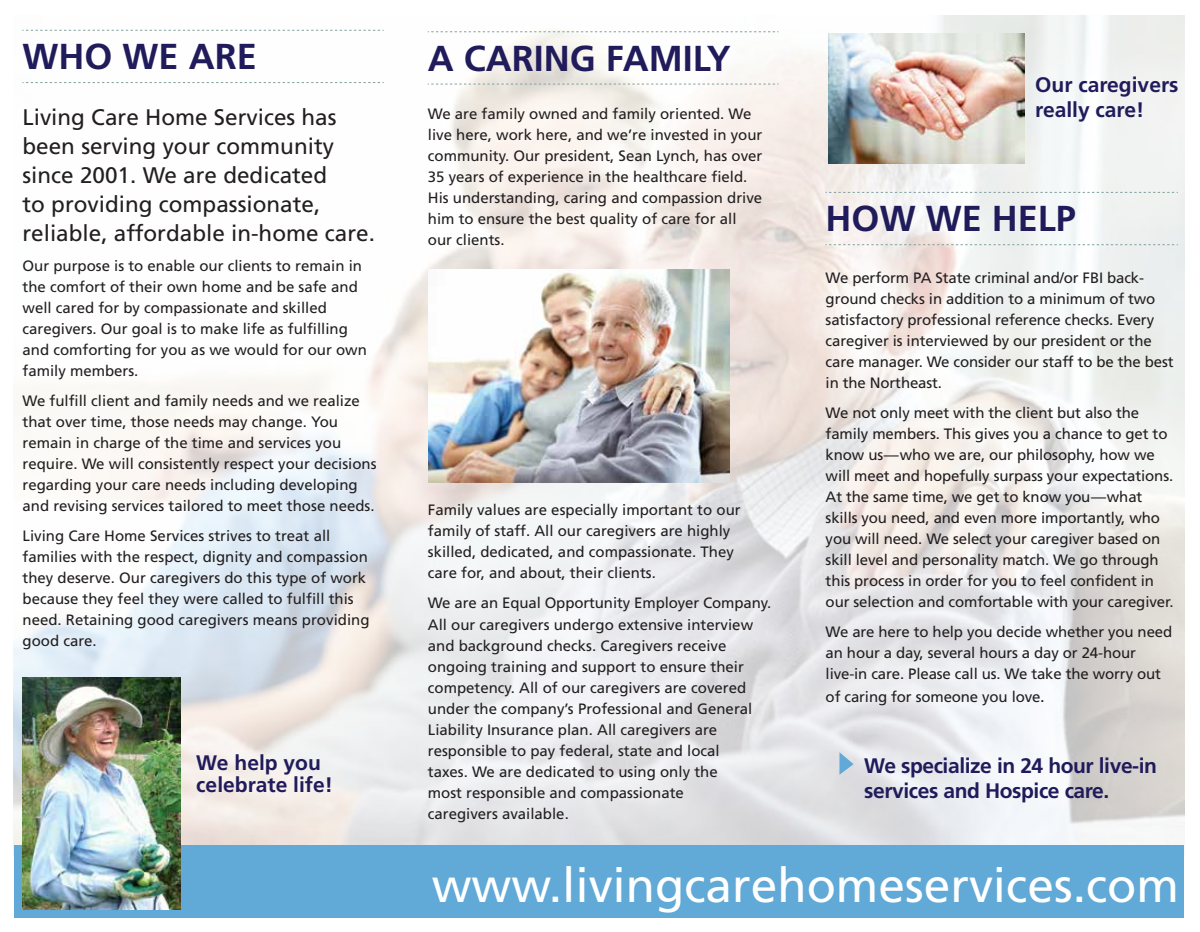
<style>
.page{position:relative;width:1200px;height:932px;background:#fff}
.page>*{position:absolute;margin:0;border:0;box-sizing:border-box;transform-origin:0 0}
.t1{font:47.85px "Frutiger";color:#fff}
.t2{font:700 36px "Frutiger";color:#201b5a}
.t3{font:22.5px/28.8px "Frutiger";color:#231f20}
.t4{font:700 21px/25.8px "Frutiger";letter-spacing:-.02em;color:#201b5a}
.t5{font:700 21px/25.8px "Frutiger";color:#201b5a}
.t6{font:15px/21px "Frutiger";color:#231f20}
.s1{font-size:16.5px}
</style>
<div class="page">
<img style="left:14px;top:15px;width:1169px;height:840px">
<div style="left:15px;top:844px;width:1169px;height:72px;background:#61a9d6"></div>
<svg style="left:22px;top:30px;width:361px;height:1px"></svg>
<svg style="left:22px;top:82px;width:361px;height:1px"></svg>
<svg style="left:427px;top:31px;width:351px;height:1px"></svg>
<svg style="left:427px;top:84px;width:351px;height:1px"></svg>
<svg style="left:825px;top:192px;width:352px;height:1px"></svg>
<svg style="left:825px;top:244px;width:352px;height:1px"></svg>
<img style="left:828px;top:34px;width:195px;height:130px">
<img style="left:23px;top:677px;width:157px;height:232px">
<svg style="left:839px;top:752px;width:14px;height:22px"></svg>
<img style="left:429px;top:269px;width:300px;height:213px">
<h2 class="t2" style="left:22px;top:35px;width:236px">WHO WE ARE</h2>
<h3 class="t3" style="left:22px;top:103px;width:354px">Living Care Home Services has been serving your community since 2001. We are dedicated<br>to providing compassionate, reliable, affordable in-home care.</h3>
<p class="t6" style="left:22px;top:255px;width:346px">Our purpose is to enable our clients to remain in the comfort of their own home and be safe and well cared for by compassionate and skilled caregivers. Our goal is to make life as fulfilling and comforting for you as we would for our own family members.</p>
<p class="t6" style="left:22px;top:390px;width:355px">We fulfill client and family needs and we realize that over time, those needs may change. You remain in charge of the time and services you require. We will consistently respect your decisions regarding your care needs including developing and revising services tailored to meet those needs.</p>
<p class="t6" style="left:22px;top:525px;width:348px">Living Care Home Services strives to treat all families with the respect, dignity and compassion they deserve. Our caregivers do this type of work because they feel they were called to fulfill this need. Retaining good caregivers means providing good care.</p>
<h3 class="t5" style="left:196px;top:750px;width:138px;line-height:22.8px">We help you celebrate life!</h3>
<h2 class="t2" style="left:428px;top:37px;width:304px">A CARING FAMILY</h2>
<p class="t6" style="left:428px;top:103px;width:336px">We are family owned and family oriented. We live here, work here, and we’re invested in your community. Our president, Sean Lynch, has over 35 years of experience in the healthcare field.<br>His understanding, caring and compassion drive him to ensure the best quality of care for all our clients.</p>
<p class="t6" style="left:428px;top:499px;width:314px">Family values are especially important to our family of staff. All our caregivers are highly skilled, dedicated, and compassionate. They care for, and about, their clients.</p>
<p class="t6" style="left:428px;top:592px;width:345px">We are an Equal Opportunity Employer Company.<br>All our caregivers undergo extensive interview and background checks. Caregivers receive ongoing training and support to ensure their competency. All of our caregivers are covered under the company’s Professional and General Liability Insurance plan. All caregivers are responsible to pay federal, state and local<br>taxes. We are dedicated to using only the<br>most responsible and compassionate<br>caregivers available.</p>
<h3 class="t5" style="left:1034px;top:71px;width:145px">Our caregivers really care!</h3>
<h2 class="t2" style="left:825px;top:197px;width:252px">HOW WE HELP</h2>
<p class="t6" style="left:825px;top:267px;width:349px">We perform PA State criminal and/or FBI back&shy;ground checks in addition to a minimum of two satisfactory professional reference checks. Every caregiver is interviewed by our president or the care manager. We consider our staff to be the best in the Northeast.</p>
<p class="t6" style="left:825px;top:402px;width:349px">We not only meet with the client but also the family members. This gives you a chance to get to know us—who we are, our philosophy, how we will meet and hopefully surpass your expectations.<br>At the same time, we get to know you—what skills you need, and even more importantly, who you will need. We select your caregiver based on skill level and personality match. We go through this process in order for you to feel confident in our selection and comfortable with your caregiver.</p>
<p class="t6" style="left:825px;top:621px;width:348px">We are here to help you decide whether you need an hour a day, several hours a day or 24-hour live-in care. Please call us. We take the worry out</p>
<p class="t6" style="left:825px;top:686px;width:220px">of caring for someone you love<span class="s1">.</span></p>
<h3 class="t4" style="left:863px;top:752px;width:294px">We specialize in 24 hour live-in services and Hospice care.</h3>
<h1 class="t1" style="left:431px;top:857px;width:748px">www.livingcarehomeservices.com</h1>
</div>
